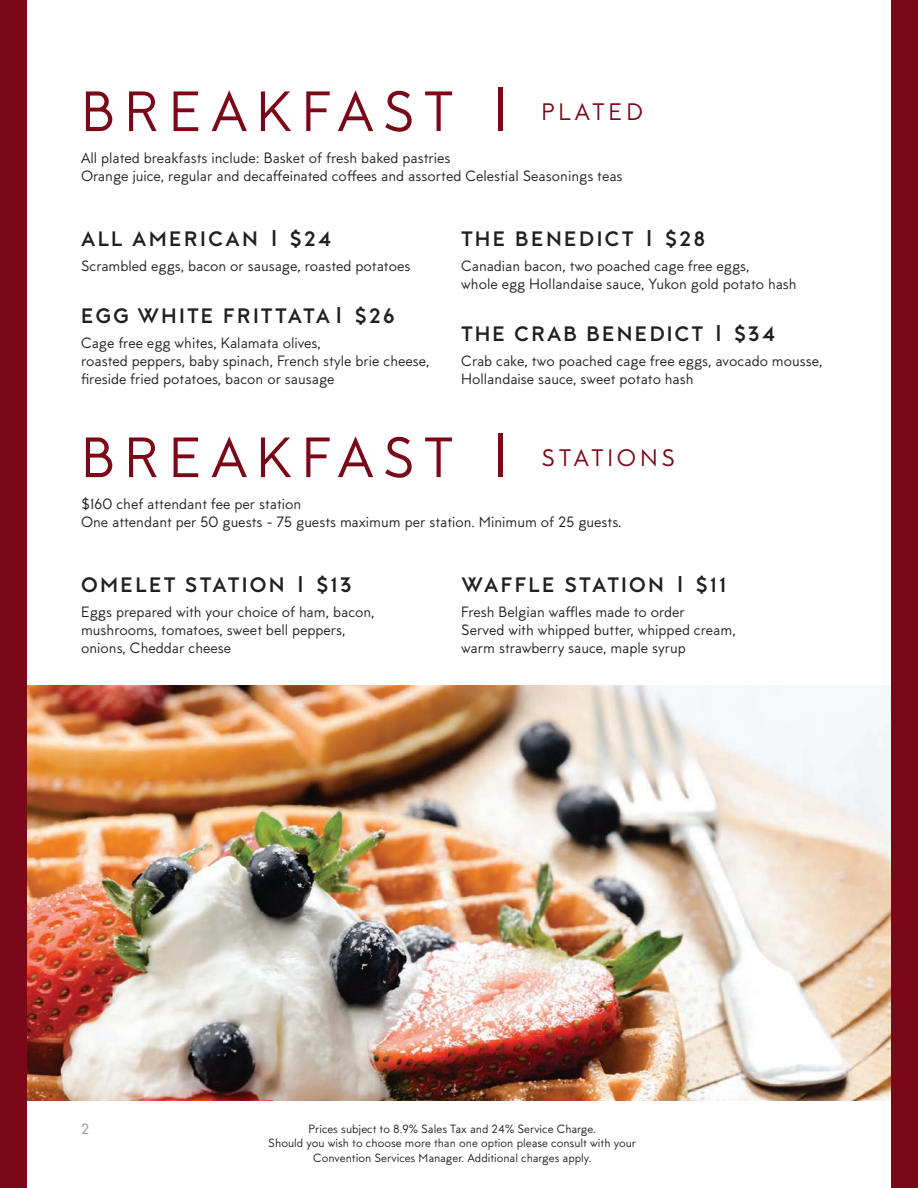
<style>
.page{position:relative;width:918px;height:1188px;background:#fff}
.page>*{position:absolute;margin:0;border:0;box-sizing:border-box;transform-origin:0 0}
.Large_Head{font:57px "MTT Milano";letter-spacing:.16em;color:#7a0818}
.Header___Callout{font:24px "MTT Milano";letter-spacing:.16em;color:#7a0818}
.Bar_Pricing{font:700 21px "MTT Milano";letter-spacing:.11em;color:#231f20}
.body__one_column{font:15px/18px "MTT Milano";color:#231f20}
.Header_Desc{font:15px/18px "MTT Milano";color:#231f20}
.t1{font:15px "MTT Milano";color:#939598}
.t2{font:12px/14.4px "MTT Milano";color:#231f20;text-align:center}
</style>
<div class="page">
<div style="left:891px;top:0;width:27px;height:1188px;background:#7a0818"></div>
<div style="left:0;top:0;width:27px;height:1188px;background:#7a0818"></div>
<img style="left:27px;top:686px;width:864px;height:414px">
<p class="Large_Head" style="left:81px;top:79px;width:437px">BREAKFAST |</p>
<p class="Header___Callout" style="left:541px;top:98px;width:103px">PLATED</p>
<p class="Header_Desc" style="left:81px;top:149px;width:543px">All plated breakfasts include: Basket of fresh baked pastries<br>Orange juice, regular and decaffeinated coffees and assorted Celestial Seasonings teas</p>
<p class="Bar_Pricing" style="left:81px;top:227px;width:252px">ALL AMERICAN | $24</p>
<p class="body__one_column" style="left:81px;top:257px;width:331px">Scrambled eggs, bacon or sausage, roasted potatoes</p>
<p class="Bar_Pricing" style="left:81px;top:304px;width:315px">EGG WHITE FRITTATA| $26</p>
<p class="body__one_column" style="left:81px;top:334px;width:350px">Cage free egg whites, Kalamata olives,<br>roasted peppers, baby spinach, French style brie cheese, fireside fried potatoes, bacon or sausage</p>
<p class="Bar_Pricing" style="left:461px;top:227px;width:245px">THE BENEDICT | $28</p>
<p class="body__one_column" style="left:461px;top:257px;width:337px">Canadian bacon, two poached cage free eggs,<br>whole egg Hollandaise sauce, Yukon gold potato hash</p>
<p class="Bar_Pricing" style="left:461px;top:322px;width:316px">THE CRAB BENEDICT | $34</p>
<p class="body__one_column" style="left:461px;top:352px;width:363px">Crab cake, two poached cage free eggs, avocado mousse,<br>Hollandaise sauce, sweet potato hash</p>
<p class="Large_Head" style="left:81px;top:425px;width:437px">BREAKFAST |</p>
<p class="Header___Callout" style="left:541px;top:444px;width:135px">STATIONS</p>
<p class="Header_Desc" style="left:81px;top:495px;width:542px">$160 chef attendant fee per station<br>One attendant per 50 guests - 75 guests maximum per station. Minimum of 25 guests.</p>
<p class="Bar_Pricing" style="left:81px;top:573px;width:272px">OMELET STATION | $13</p>
<p class="body__one_column" style="left:81px;top:603px;width:295px">Eggs prepared with your choice of ham, bacon, mushrooms, tomatoes, sweet bell peppers, onions, Cheddar cheese</p>
<p class="Bar_Pricing" style="left:461px;top:573px;width:267px">WAFFLE STATION | $11</p>
<p class="body__one_column" style="left:461px;top:603px;width:276px">Fresh Belgian waffles made to order<br>Served with whipped butter, whipped cream, warm strawberry sauce, maple syrup</p>
<p class="t1" style="left:81px;top:1120px;width:10px">2</p>
<p class="t2" style="left:268px;top:1122px;width:369px">Prices subject to 8.9% Sales Tax and 24% Service Charge.<br>Should you wish to choose more than one option please consult with your<br>Convention Services Manager. Additional charges apply.</p>
</div>
